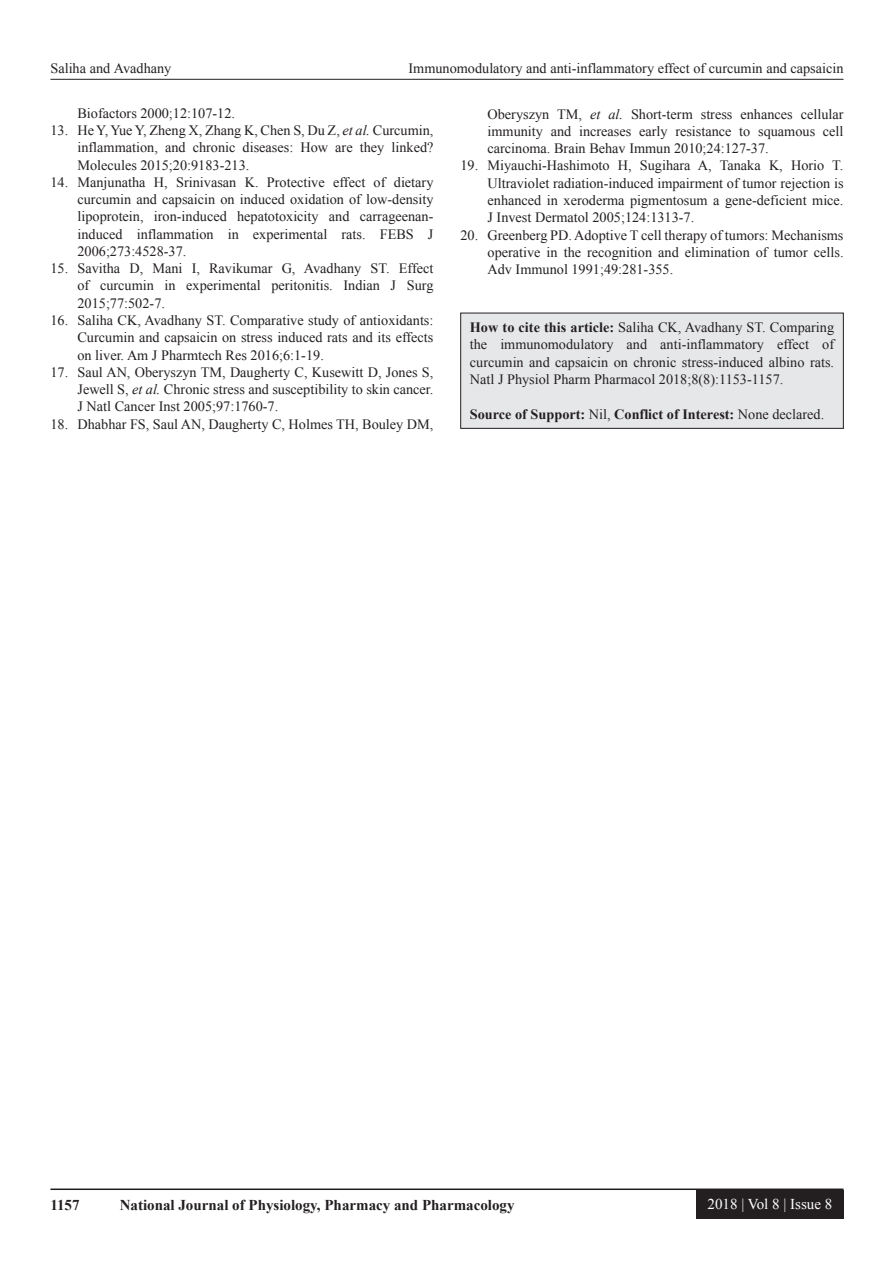
<style>
.page{position:relative;width:894px;height:1263px;background:#fff}
.page>*{position:absolute;margin:0;border:0;box-sizing:border-box;transform-origin:0 0}
.t1{font:700 15px "Times New Roman";color:#231f20}
.t2{font:15px "Times New Roman";color:#fff}
.REF{font:14.25px/17.2px "Times New Roman";color:#231f20;text-align:justify}
.HTC{font:14.25px/17.2px "Times New Roman";color:#231f20;text-align:justify}
.HTC-2{font:700 14.25px "Times New Roman";color:#231f20}
.s1{font-style:italic}
.s2{font-weight:700}
.s3{font-weight:400}
</style>
<div class="page">
<hr style="left:50px;top:79px;width:793px;height:1px;background:#231f20">
<hr style="left:50px;top:1188px;width:793px;height:2px;background:#231f20">
<div style="left:696px;top:1190px;width:147px;height:28px;background:#231f20"></div>
<div style="left:460px;top:313px;width:383px;height:115px;background:#e6e7e9"></div>
<p class="REF" style="left:50px;top:59px;width:122px">Saliha and Avadhany</p>
<p class="REF" style="left:408px;top:59px;width:436px">Immunomodulatory and anti-inflammatory effect of curcumin and capsaicin</p>
<p class="REF" style="left:77px;top:104px;width:159px">Biofactors 2000;12:107-12.</p>
<p class="REF" style="left:77px;top:121px;width:357px;text-indent:-27px">13. He Y, Yue Y, Zheng X, Zhang K, Chen S, Du Z, <span class="s1">et al.</span> Curcumin, inflammation, and chronic diseases: How are they linked?<br>Molecules 2015;20:9183-213.</p>
<p class="REF" style="left:77px;top:173px;width:357px;text-indent:-27px">14. Manjunatha H, Srinivasan K. Protective effect of dietary curcumin and capsaicin on induced oxidation of low-density lipoprotein, iron-induced hepatotoxicity and carrageenan&shy;induced inflammation in experimental rats. FEBS J 2006;273:4528-37.</p>
<p class="REF" style="left:77px;top:259px;width:357px;text-indent:-27px">15. Savitha D, Mani I, Ravikumar G, Avadhany ST. Effect of curcumin in experimental peritonitis. Indian J Surg 2015;77:502-7.</p>
<p class="REF" style="left:77px;top:311px;width:357px;text-indent:-27px">16. Saliha CK, Avadhany ST. Comparative study of antioxidants:<br>Curcumin and capsaicin on stress induced rats and its effects on liver. Am J Pharmtech Res 2016;6:1-19.</p>
<p class="REF" style="left:77px;top:363px;width:357px;text-indent:-27px">17. Saul AN, Oberyszyn TM, Daugherty C, Kusewitt D, Jones S, Jewell S, <span class="s1">et al.</span> Chronic stress and susceptibility to skin cancer.<br>J Natl Cancer Inst 2005;97:1760-7.</p>
<p class="REF" style="left:50px;top:415px;width:384px">18. Dhabhar FS, Saul AN, Daugherty C, Holmes TH, Bouley DM,</p>
<p class="REF" style="left:487px;top:105px;width:357px">Oberyszyn TM, <span class="s1">et al.</span> Short-term stress enhances cellular immunity and increases early resistance to squamous cell carcinoma. Brain Behav Immun 2010;24:127-37.</p>
<p class="REF" style="left:487px;top:157px;width:357px;text-indent:-27px">19. Miyauchi-Hashimoto H, Sugihara A, Tanaka K, Horio T.<br>Ultraviolet radiation-induced impairment of tumor rejection is enhanced in xeroderma pigmentosum a gene-deficient mice.<br>J Invest Dermatol 2005;124:1313-7.</p>
<p class="REF" style="left:487px;top:226px;width:357px;text-indent:-27px">20. Greenberg PD. Adoptive T cell therapy of tumors: Mechanisms operative in the recognition and elimination of tumor cells.<br>Adv Immunol 1991;49:281-355.</p>
<p class="HTC" style="left:469px;top:318px;width:365px"><span class="s2">How to cite this article:</span> Saliha CK, Avadhany ST. Comparing the immunomodulatory and anti-inflammatory effect of curcumin and capsaicin on chronic stress-induced albino rats.<br>Natl J Physiol Pharm Pharmacol 2018;8(8):1153-1157.</p>
<p class="HTC-2" style="left:469px;top:404px;width:356px">Source of Support: <span class="s3">Nil,</span> Conflict of Interest: <span class="s3">None declared.</span></p>
<p class="t1" style="left:50px;top:1194px;width:31px">1157</p>
<p class="t1" style="left:120px;top:1194px;width:396px">National Journal of Physiology, Pharmacy and Pharmacology</p>
<p class="t2" style="left:707px;top:1193px;width:126px">2018 | Vol 8 | Issue 8</p>
</div>
